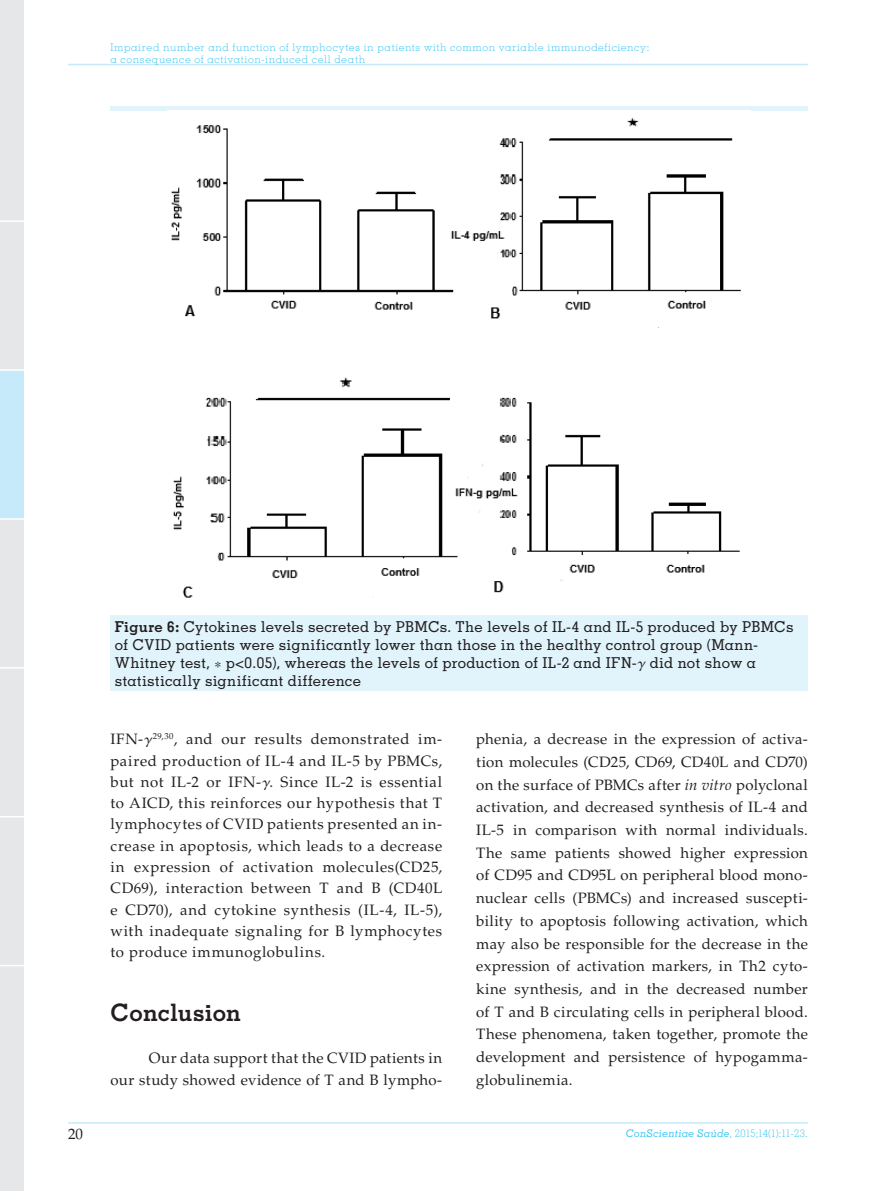
<style>
.page{position:relative;width:893px;height:1191px;background:#fff}
.page>*{position:absolute;margin:0;border:0;box-sizing:border-box;transform-origin:0 0}
.CS_Subtitulo{font:700 24px "Memphis LT Std";letter-spacing:.005em;color:#231f20}
.CS_Normal{font:15px/22.6px "Palatino LT Std";letter-spacing:.025em;color:#231f20;text-align:justify}
.CS_Tabela_-_titulo{font:500 15px/18px "Memphis LT Std";letter-spacing:.01em;color:#231f20}
.t1{font:300 10.5px/12.6px "Memphis LT Std";letter-spacing:.06em;color:#40c7f4}
.t2{font:300 10.5px "Memphis LT Std";letter-spacing:-.03em;color:#40c7f4}
.s1{font-weight:700}
.s2{font-family:"Mathematica 1";font-weight:400}
.s3{font-family:"Mathematica 1"}
.s4{font-style:italic}
.s5{font-weight:500;font-style:italic}
</style>
<div class="page">
<hr style="left:68px;top:64px;width:740px;height:1px;background:#c6eafa">
<hr style="left:68px;top:1122px;width:740px;height:1px;background:#c6eafa">
<svg style="left:0;top:0;width:24px;height:1191px;background:#e2e7eb"></svg>
<hr style="left:0;top:964px;width:26px;height:2px;background:#fff">
<div style="left:111px;top:106px;width:697px;height:584px;background:#e1f4fc"></div>
<div style="left:111px;top:111px;width:697px;height:503px;background:#fff"></div>
<img style="left:171px;top:117px;width:570px;height:481px">
<p class="t1" style="left:111px;top:41px;width:540px">Impaired number and function of lymphocytes in patients with common variable immunodeficiency: a consequence of activation-induced cell death</p>
<p class="CS_Tabela_-_titulo" style="left:115px;top:618px;width:680px"><span class="s1">Figure 6:</span> Cytokines levels secreted by PBMCs. The levels of IL-4 and IL-5 produced by PBMCs of CVID patients were significantly lower than those in the healthy control group (Mann-Whitney test, <span class="s2">*</span> p&lt;0.05), whereas the levels of production of IL-2 and IFN-<span class="s2">γ</span> did not show a statistically significant difference</p>
<p class="CS_Normal" style="left:111px;top:729px;width:333px;line-height:21.3px">IFN-<span class="s3">g</span><sup>29,30</sup>, and our results demonstrated im&shy;paired production of IL-4 and IL-5 by PBMCs, but not IL-2 or IFN-<span class="s3">g</span>. Since IL-2 is essential to AICD, this reinforces our hypothesis that T lymphocytes of CVID patients presented an in&shy;crease in apoptosis, which leads to a decrease in expression of activation molecules(CD25, CD69), interaction between T and B (CD40L e CD70), and cytokine synthesis (IL-4, IL-5), with inadequate signaling for B lymphocytes to produce immunoglobulins.</p>
<p class="CS_Subtitulo" style="left:111px;top:997px;width:132px">Conclusion</p>
<p class="CS_Normal" style="left:111px;top:1048px;width:333px;line-height:21.3px;text-align:right">Our data support that the CVID patients in<br>our study showed evidence of T and B lympho-</p>
<p class="CS_Normal" style="left:476px;top:728px;width:333px">phenia, a decrease in the expression of activa&shy;tion molecules (CD25, CD69, CD40L and CD70) on the surface of PBMCs after <span class="s4">in vitro</span> polyclonal activation, and decreased synthesis of IL-4 and IL-5 in comparison with normal individuals.<br>The same patients showed higher expression of CD95 and CD95L on peripheral blood mono&shy;nuclear cells (PBMCs) and increased suscepti&shy;bility to apoptosis following activation, which may also be responsible for the decrease in the expression of activation markers, in Th2 cyto&shy;kine synthesis, and in the decreased number of T and B circulating cells in peripheral blood.<br>These phenomena, taken together, promote the development and persistence of hypogamma&shy;globulinemia.</p>
<p class="CS_Normal" style="left:68px;top:1122px;width:17px">20</p>
<p class="t2" style="left:626px;top:1127px;width:183px"><span class="s5">ConScientiae Saúde</span>, 2015;14(1):11-23.</p>
</div>
